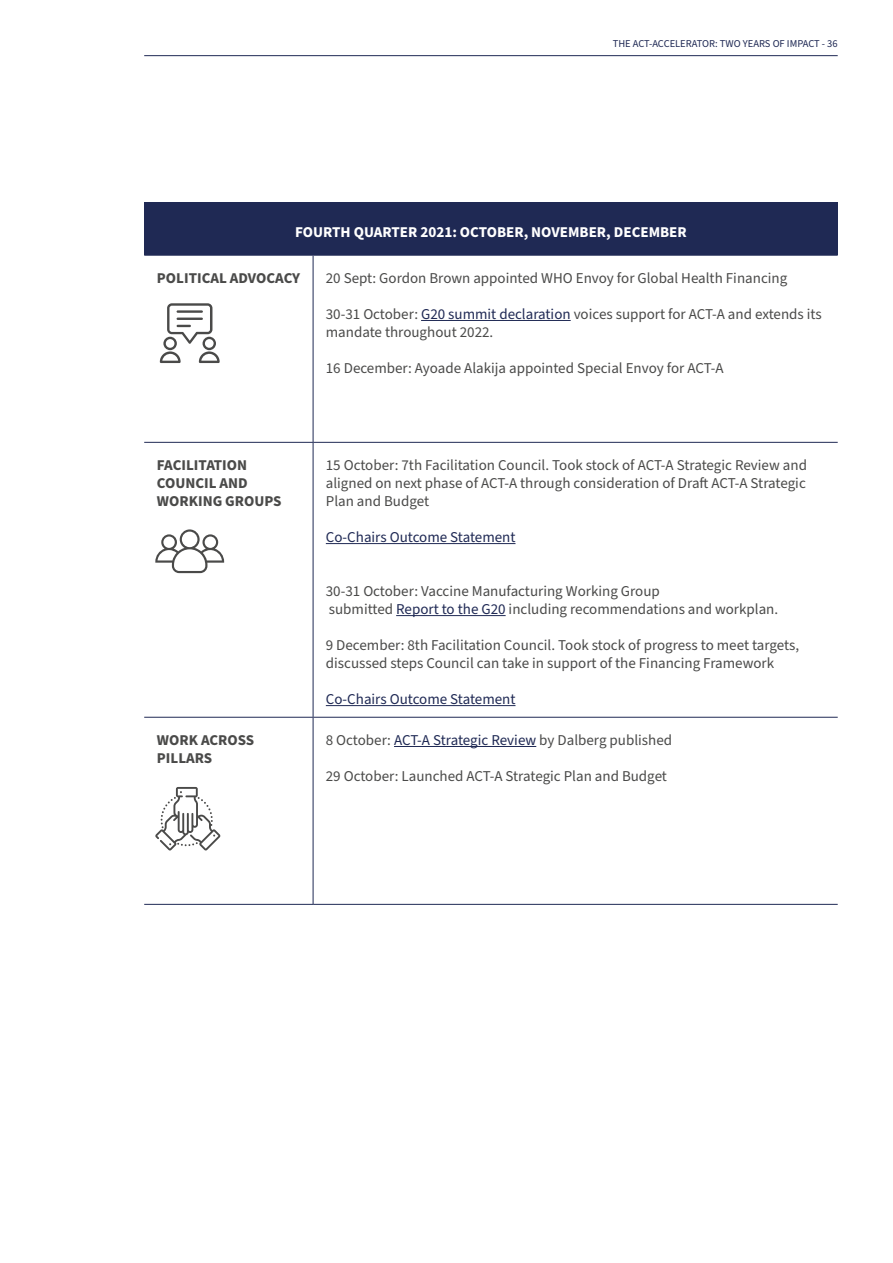
<style>
.page{position:relative;width:893px;height:1263px;background:#fff}
.page>*{position:absolute;margin:0;border:0;box-sizing:border-box;transform-origin:0 0}
.t1{font:15px/18px "Source Sans Pro";color:#4a4a49}
.t2{font:700 15px/18px "Source Sans Pro";color:#4a4a49}
.t3{font:15px "Source Sans Pro";color:#1f2954}
.t4{font:700 15px "Source Sans Pro";color:#fff}
.t5{font:10.5px "Source Sans Pro";color:#1f2954}
.s1{color:#1f2954}
</style>
<div class="page">
<hr style="left:144px;top:55px;width:694px;height:1px;background:#1f2954">
<div style="left:144px;top:202px;width:694px;height:53px;background:#1f2954"></div>
<hr style="left:144px;top:255px;width:169px;height:1px;background:#1f2954">
<hr style="left:313px;top:255px;width:525px;height:1px;background:#1f2954">
<hr style="left:313px;top:256px;width:1px;height:186px;background:#1f2954">
<hr style="left:144px;top:442px;width:169px;height:1px;background:#1f2954">
<hr style="left:313px;top:442px;width:525px;height:1px;background:#1f2954">
<hr style="left:313px;top:443px;width:1px;height:274px;background:#1f2954">
<hr style="left:144px;top:717px;width:169px;height:1px;background:#1f2954">
<hr style="left:313px;top:717px;width:525px;height:1px;background:#1f2954">
<hr style="left:313px;top:718px;width:1px;height:186px;background:#1f2954">
<hr style="left:144px;top:904px;width:169px;height:1px;background:#1f2954">
<hr style="left:313px;top:904px;width:525px;height:1px;background:#1f2954">
<hr style="left:421px;top:320px;width:150px;height:1px;background:#1f2954">
<hr style="left:326px;top:543px;width:189px;height:1px;background:#1f2954">
<hr style="left:396px;top:615px;width:110px;height:1px;background:#1f2954">
<hr style="left:326px;top:705px;width:189px;height:1px;background:#1f2954">
<hr style="left:394px;top:746px;width:142px;height:1px;background:#1f2954">
<svg style="left:155px;top:529px;width:69px;height:44px"></svg>
<svg style="left:160px;top:303px;width:60px;height:60px"></svg>
<svg style="left:155px;top:787px;width:66px;height:63px"></svg>
<p class="t5" style="left:613px;top:36px;width:226px">THE ACT-ACCELERATOR: TWO YEARS OF IMPACT - 36</p>
<p class="t4" style="left:295px;top:221px;width:393px">FOURTH QUARTER 2021: OCTOBER, NOVEMBER, DECEMBER</p>
<p class="t2" style="left:157px;top:270px;width:145px">POLITICAL ADVOCACY</p>
<p class="t1" style="left:326px;top:270px;width:463px">20 Sept: Gordon Brown appointed WHO Envoy for Global Health Financing</p>
<p class="t1" style="left:326px;top:306px;width:497px">30-31 October: <span class="s1">G20 summit declaration</span> voices support for ACT-A and extends its mandate throughout 2022.</p>
<p class="t1" style="left:326px;top:360px;width:399px">16 December: Ayoade Alakija appointed Special Envoy for ACT-A</p>
<p class="t2" style="left:157px;top:457px;width:126px">FACILITATION<br>COUNCIL AND<br>WORKING GROUPS</p>
<p class="t1" style="left:326px;top:457px;width:483px;text-align:justify">15 October: 7th Facilitation Council. Took stock of ACT-A Strategic Review and aligned on next phase of ACT-A through consideration of Draft ACT-A Strategic Plan and Budget</p>
<p class="t3" style="left:326px;top:527px;width:191px">Co-Chairs Outcome Statement</p>
<p class="t1" style="left:326px;top:583px;width:454px">30-31 October: Vaccine Manufacturing Working Group<br>submitted <span class="s1">Report to the G20</span> including recommendations and workplan.</p>
<p class="t1" style="left:326px;top:637px;width:475px">9 December: 8th Facilitation Council. Took stock of progress to meet targets, discussed steps Council can take in support of the Financing Framework</p>
<p class="t3" style="left:326px;top:689px;width:191px">Co-Chairs Outcome Statement</p>
<p class="t2" style="left:157px;top:732px;width:99px">WORK ACROSS<br>PILLARS</p>
<p class="t1" style="left:326px;top:732px;width:348px">8 October: <span class="s1">ACT-A Strategic Review</span> by Dalberg published</p>
<p class="t1" style="left:326px;top:768px;width:343px">29 October: Launched ACT-A Strategic Plan and Budget</p>
</div>
